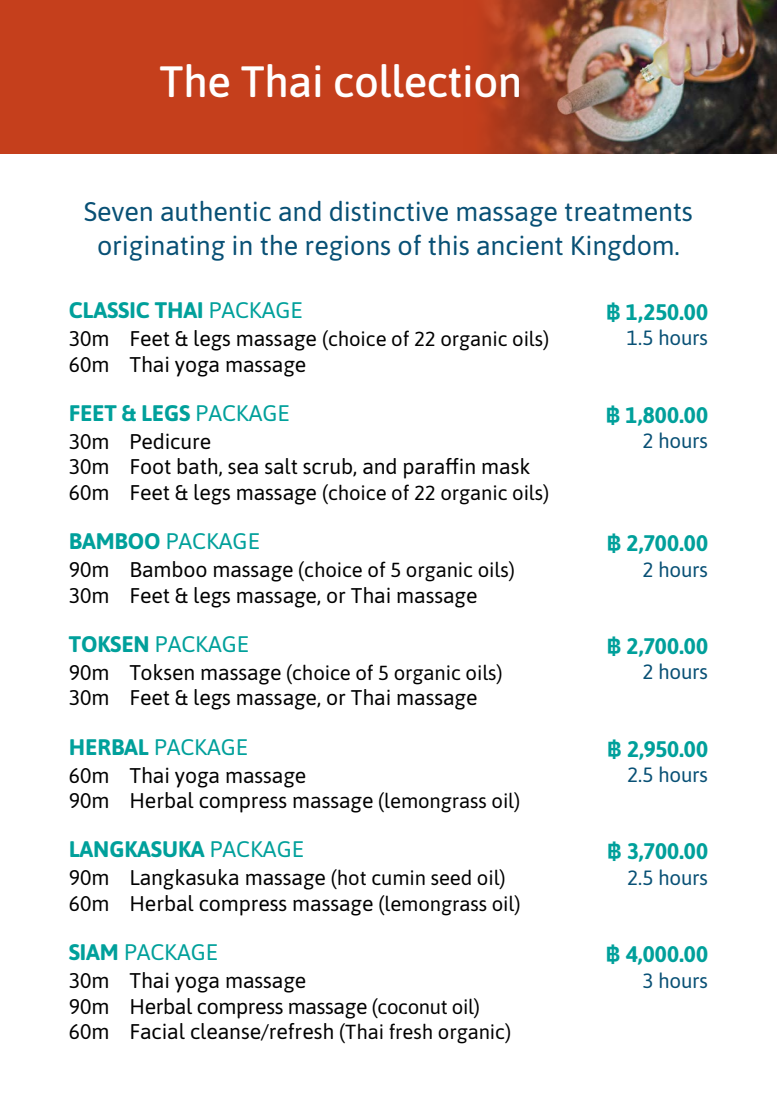
<style>
.page{position:relative;width:777px;height:1097px;background:#fff}
.page>*{position:absolute;margin:0;border:0;box-sizing:border-box;transform-origin:0 0}
.t1{font:500 43.75px "Asap";letter-spacing:-.01em;color:#fff}
.t2{font:26.88px/33.1px "Asap";letter-spacing:-.005em;color:#085075;text-align:center}
.t3{font:700 22.5px "Asap";letter-spacing:-.005em;color:#00a09b}
.t4{font:22.5px "Asap";letter-spacing:-.005em;color:#00a09b}
.t5{font:21.25px/25.5px "Asap";letter-spacing:-.005em;color:#000}
.t6{font:20.62px "Asap";letter-spacing:-.015em;color:#085075}
.t7{font:20.31px "Asap";letter-spacing:-.005em;color:#000}
.s1{font-weight:400}
.s2{font-family:"IBM Plex Thai"}
.s3{font-size:21.25px}
.s4{font-weight:700}
.s5{font-size:20.31px}
</style>
<div class="page">
<div style="left:0;top:0;width:776px;height:153px;background:#c53f1c"></div>
<img style="left:485px;top:0;width:291px;height:153px">
<h1 class="t1" style="left:159px;top:51px;width:364px">The Thai collection</h1>
<p class="t2" style="left:84px;top:194px;width:610px">Seven authentic and distinctive massage treatments originating in the regions of this ancient Kingdom.</p>
<p class="t3" style="left:69px;top:294px;width:235px">CLASSIC THAI <span class="s1">PACKAGE</span></p>
<p class="t3" style="left:605px;top:296px;width:104px"><span class="s2">฿</span> 1,250.00</p>
<p class="t5" style="left:69px;top:325px;width:42px">30m<br>60m</p>
<p class="t7" style="left:129px;top:325px;width:421px"><span class="s3">Feet &amp; legs massage</span> (choice of 22 organic oils)</p>
<p class="t6" style="left:626px;top:324px;width:83px">1.5 hours</p>
<p class="t5" style="left:129px;top:350px;width:178px">Thai yoga massage</p>
<p class="t3" style="left:69px;top:397px;width:222px">FEET &amp; LEGS <span class="s1">PACKAGE</span></p>
<p class="t3" style="left:605px;top:399px;width:104px"><span class="s2">฿</span> 1,800.00</p>
<p class="t5" style="left:69px;top:427px;width:42px;text-align:justify">30m 30m 60m</p>
<p class="t5" style="left:129px;top:427px;width:402px">Pedicure<br>Foot bath, sea salt scrub, and paraffin mask</p>
<p class="t6" style="left:642px;top:427px;width:67px">2 hours</p>
<p class="t7" style="left:129px;top:479px;width:421px"><span class="s3">Feet &amp; legs massage</span> (choice of 22 organic oils)</p>
<p class="t4" style="left:69px;top:525px;width:192px"><span class="s4">BAMBOO</span> PACKAGE</p>
<p class="t3" style="left:606px;top:527px;width:103px"><span class="s2">฿</span> 2,700.00</p>
<p class="t5" style="left:69px;top:556px;width:42px">90m<br>30m</p>
<p class="t7" style="left:129px;top:556px;width:386px"><span class="s3">Bamboo massage</span> (choice of 5 organic oils)</p>
<p class="t6" style="left:642px;top:555px;width:67px">2 hours</p>
<p class="t5" style="left:129px;top:581px;width:349px">Feet &amp; legs massage, or Thai massage</p>
<p class="t4" style="left:69px;top:628px;width:182px"><span class="s4">TOKSEN</span> PACKAGE</p>
<p class="t3" style="left:606px;top:630px;width:103px"><span class="s2">฿</span> 2,700.00</p>
<p class="t5" style="left:69px;top:658px;width:42px">90m<br>30m</p>
<p class="t7" style="left:129px;top:659px;width:374px"><span class="s3">Toksen massage</span> (choice of 5 organic oils)</p>
<p class="t6" style="left:642px;top:658px;width:67px">2 hours</p>
<p class="t5" style="left:129px;top:684px;width:349px">Feet &amp; legs massage, or Thai massage</p>
<p class="t4" style="left:69px;top:731px;width:181px"><span class="s4">HERBAL</span> PACKAGE</p>
<p class="t3" style="left:606px;top:733px;width:103px"><span class="s2">฿</span> 2,950.00</p>
<p class="t5" style="left:69px;top:761px;width:42px">60m<br>90m</p>
<p class="t5" style="left:129px;top:761px;width:392px">Thai yoga massage<br>Herbal compress massage <span class="s5">(lemongrass oil)</span></p>
<p class="t6" style="left:627px;top:760px;width:82px">2.5 hours</p>
<p class="t3" style="left:69px;top:833px;width:236px">LANGKASUKA <span class="s1">PACKAGE</span></p>
<p class="t3" style="left:606px;top:835px;width:103px"><span class="s2">฿</span> 3,700.00</p>
<p class="t5" style="left:69px;top:864px;width:42px">90m<br>60m</p>
<p class="t5" style="left:129px;top:864px;width:392px">Langkasuka massage <span class="s5">(hot cumin seed oil)<br></span>Herbal compress massage <span class="s5">(lemongrass oil)</span></p>
<p class="t6" style="left:627px;top:863px;width:82px">2.5 hours</p>
<p class="t4" style="left:69px;top:937px;width:151px"><span class="s4">SIAM</span> PACKAGE</p>
<p class="t3" style="left:605px;top:938px;width:104px"><span class="s2">฿</span> 4,000.00</p>
<p class="t5" style="left:69px;top:967px;width:42px;text-align:justify">30m 90m 60m</p>
<p class="t5" style="left:129px;top:967px;width:383px">Thai yoga massage<br>Herbal compress massage <span class="s5">(coconut oil)<br></span>Facial cleanse/refresh <span class="s5">(Thai fresh organic)</span></p>
<p class="t6" style="left:642px;top:966px;width:67px">3 hours</p>
</div>
